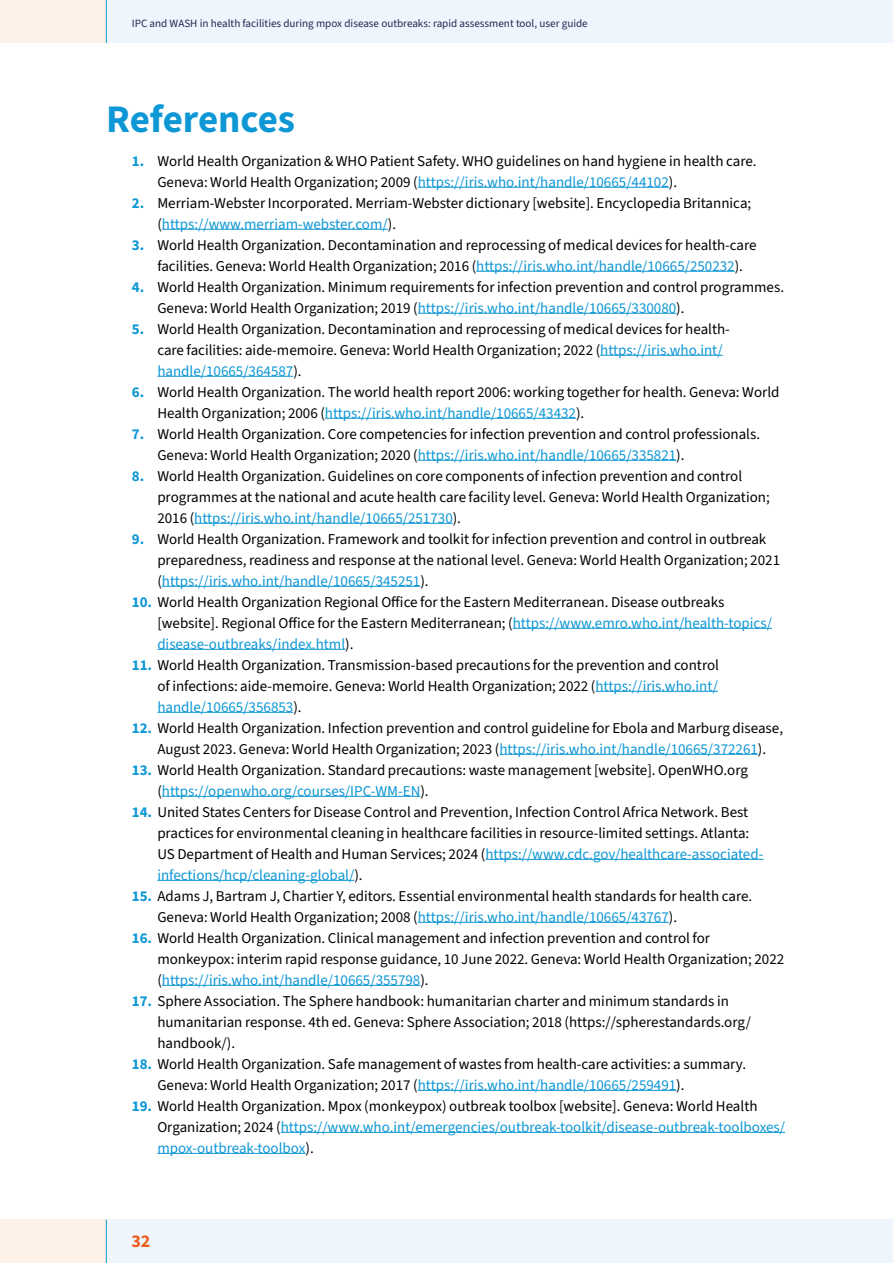
<style>
.page{position:relative;width:893px;height:1263px;background:#fff}
.page>*{position:absolute;margin:0;border:0;box-sizing:border-box;transform-origin:0 0}
.t1{font:700 39px "Source Sans 3";letter-spacing:-.005em;color:#0e97d5}
.t2{font:700 18px "Source Sans 3";color:#eb5d1b}
.t3{font:15px/21px "Source Sans 3";color:#000}
.t4{font:11.1px "Source Sans 3";color:#1f2954}
.s1{font-weight:700;color:#0e97d5}
.s2{color:#0e97d5}
</style>
<div class="page">
<div style="left:106px;top:0;width:787px;height:43px;background:#eff5fc"></div>
<div style="left:106px;top:1219px;width:787px;height:44px;background:#eff5fc"></div>
<div style="left:0;top:0;width:106px;height:43px;background:#fef1e8"></div>
<div style="left:0;top:1219px;width:106px;height:44px;background:#fef1e8"></div>
<hr style="left:106px;top:0;width:1px;height:43px;background:#0e97d5">
<hr style="left:106px;top:1219px;width:1px;height:44px;background:#0e97d5">
<hr style="left:418px;top:187px;width:251px;height:1px;background:#0e97d5">
<hr style="left:162px;top:229px;width:226px;height:1px;background:#0e97d5">
<hr style="left:476px;top:271px;width:259px;height:1px;background:#0e97d5">
<hr style="left:418px;top:313px;width:258px;height:1px;background:#0e97d5">
<hr style="left:600px;top:355px;width:123px;height:1px;background:#0e97d5">
<hr style="left:157px;top:376px;width:136px;height:1px;background:#0e97d5">
<hr style="left:325px;top:418px;width:251px;height:1px;background:#0e97d5">
<hr style="left:418px;top:460px;width:258px;height:1px;background:#0e97d5">
<hr style="left:194px;top:523px;width:259px;height:1px;background:#0e97d5">
<hr style="left:162px;top:586px;width:258px;height:1px;background:#0e97d5">
<hr style="left:513px;top:628px;width:259px;height:1px;background:#0e97d5">
<hr style="left:157px;top:649px;width:188px;height:1px;background:#0e97d5">
<hr style="left:595px;top:691px;width:123px;height:1px;background:#0e97d5">
<hr style="left:157px;top:712px;width:136px;height:1px;background:#0e97d5">
<hr style="left:499px;top:754px;width:259px;height:1px;background:#0e97d5">
<hr style="left:162px;top:796px;width:258px;height:1px;background:#0e97d5">
<hr style="left:485px;top:859px;width:278px;height:1px;background:#0e97d5">
<hr style="left:157px;top:880px;width:197px;height:1px;background:#0e97d5">
<hr style="left:418px;top:922px;width:251px;height:1px;background:#0e97d5">
<hr style="left:162px;top:985px;width:258px;height:1px;background:#0e97d5">
<hr style="left:418px;top:1090px;width:258px;height:1px;background:#0e97d5">
<hr style="left:281px;top:1132px;width:504px;height:1px;background:#0e97d5">
<hr style="left:157px;top:1153px;width:148px;height:1px;background:#0e97d5">
<p class="t4" style="left:132px;top:17px;width:457px">IPC and WASH in health facilities during mpox disease outbreaks: rapid assessment tool, user guide</p>
<h1 class="t1" style="left:106px;top:93px;width:190px">References</h1>
<p class="t3" style="left:157px;top:150px;width:601px;text-indent:-26px"><span class="s1">1.</span> World Health Organization &amp; WHO Patient Safety. WHO guidelines on hand hygiene in health care.<br>Geneva: World Health Organization; 2009 (<span class="s2">https://iris.who.int/handle/10665/44102</span>).</p>
<p class="t3" style="left:157px;top:192px;width:595px;text-indent:-26px"><span class="s1">2.</span> Merriam-Webster Incorporated. Merriam-Webster dictionary [website]. Encyclopedia Britannica; (<span class="s2">https://www.merriam-webster.com/</span>).</p>
<p class="t3" style="left:157px;top:234px;width:601px;text-indent:-26px"><span class="s1">3.</span> World Health Organization. Decontamination and reprocessing of medical devices for health-care facilities. Geneva: World Health Organization; 2016 (<span class="s2">https://iris.who.int/handle/10665/250232</span>).</p>
<p class="t3" style="left:157px;top:276px;width:628px;text-indent:-26px"><span class="s1">4.</span> World Health Organization. Minimum requirements for infection prevention and control programmes.<br>Geneva: World Health Organization; 2019 (<span class="s2">https://iris.who.int/handle/10665/330080</span>).</p>
<p class="t3" style="left:157px;top:318px;width:574px;text-indent:-26px"><span class="s1">5.</span> World Health Organization. Decontamination and reprocessing of medical devices for health&shy;care facilities: aide-memoire. Geneva: World Health Organization; 2022 (<span class="s2">https://iris.who.int/ handle/10665/364587</span>).</p>
<p class="t3" style="left:157px;top:381px;width:624px;text-indent:-26px"><span class="s1">6.</span> World Health Organization. The world health report 2006: working together for health. Geneva: World<br>Health Organization; 2006 (<span class="s2">https://iris.who.int/handle/10665/43432</span>).</p>
<p class="t3" style="left:157px;top:423px;width:604px;text-indent:-26px"><span class="s1">7.</span> World Health Organization. Core competencies for infection prevention and control professionals.<br>Geneva: World Health Organization; 2020 (<span class="s2">https://iris.who.int/handle/10665/335821</span>).</p>
<p class="t3" style="left:157px;top:465px;width:614px;text-indent:-26px"><span class="s1">8.</span> World Health Organization. Guidelines on core components of infection prevention and control programmes at the national and acute health care facility level. Geneva: World Health Organization;<br>2016 (<span class="s2">https://iris.who.int/handle/10665/251730</span>).</p>
<p class="t3" style="left:157px;top:528px;width:624px;text-indent:-26px"><span class="s1">9.</span> World Health Organization. Framework and toolkit for infection prevention and control in outbreak preparedness, readiness and response at the national level. Geneva: World Health Organization; 2021 (<span class="s2">https://iris.who.int/handle/10665/345251</span>).</p>
<p class="t3" style="left:157px;top:591px;width:616px;text-indent:-26px"><span class="s1">10.</span> World Health Organization Regional Office for the Eastern Mediterranean. Disease outbreaks [website]. Regional Office for the Eastern Mediterranean; (<span class="s2">https://www.emro.who.int/health-topics/ disease-outbreaks/index.html</span>).</p>
<p class="t3" style="left:157px;top:654px;width:563px;text-align:justify;text-indent:-26px"><span class="s1">11.</span> World Health Organization. Transmission-based precautions for the prevention and control of infections: aide-memoire. Geneva: World Health Organization; 2022 (<span class="s2">https://iris.who.int/ handle/10665/356853</span>).</p>
<p class="t3" style="left:132px;top:717px;width:653px;text-align:center"><span class="s1">12.</span> World Health Organization. Infection prevention and control guideline for Ebola and Marburg disease,<br>August 2023. Geneva: World Health Organization; 2023 (<span class="s2">https://iris.who.int/handle/10665/372261</span>).</p>
<p class="t3" style="left:157px;top:759px;width:592px;text-indent:-26px"><span class="s1">13.</span> World Health Organization. Standard precautions: waste management [website]. OpenWHO.org (<span class="s2">https://openwho.org/courses/IPC-WM-EN</span>).</p>
<p class="t3" style="left:157px;top:801px;width:608px;text-indent:-26px"><span class="s1">14.</span> United States Centers for Disease Control and Prevention, Infection Control Africa Network. Best practices for environmental cleaning in healthcare facilities in resource-limited settings. Atlanta:<br>US Department of Health and Human Services; 2024 (<span class="s2">https://www.cdc.gov/healthcare-associated&shy;infections/hcp/cleaning-global/</span>).</p>
<p class="t3" style="left:157px;top:885px;width:596px;text-indent:-26px"><span class="s1">15.</span> Adams J, Bartram J, Chartier Y, editors. Essential environmental health standards for health care.<br>Geneva: World Health Organization; 2008 (<span class="s2">https://iris.who.int/handle/10665/43767</span>).</p>
<p class="t3" style="left:157px;top:927px;width:628px;text-indent:-26px"><span class="s1">16.</span> World Health Organization. Clinical management and infection prevention and control for monkeypox: interim rapid response guidance, 10 June 2022. Geneva: World Health Organization; 2022 (<span class="s2">https://iris.who.int/handle/10665/355798</span>).</p>
<p class="t3" style="left:157px;top:990px;width:595px;text-indent:-26px"><span class="s1">17.</span> Sphere Association. The Sphere handbook: humanitarian charter and minimum standards in humanitarian response. 4th ed. Geneva: Sphere Association; 2018 (https://spherestandards.org/ handbook/).</p>
<p class="t3" style="left:157px;top:1053px;width:590px;text-indent:-26px"><span class="s1">18.</span> World Health Organization. Safe management of wastes from health-care activities: a summary.<br>Geneva: World Health Organization; 2017 (<span class="s2">https://iris.who.int/handle/10665/259491</span>).</p>
<p class="t3" style="left:157px;top:1095px;width:629px;text-indent:-26px"><span class="s1">19.</span> World Health Organization. Mpox (monkeypox) outbreak toolbox [website]. Geneva: World Health<br>Organization; 2024 (<span class="s2">https://www.who.int/emergencies/outbreak-toolkit/disease-outbreak-toolboxes/ mpox-outbreak-toolbox</span>).</p>
<p class="t2" style="left:131px;top:1229px;width:21px">32</p>
</div>
